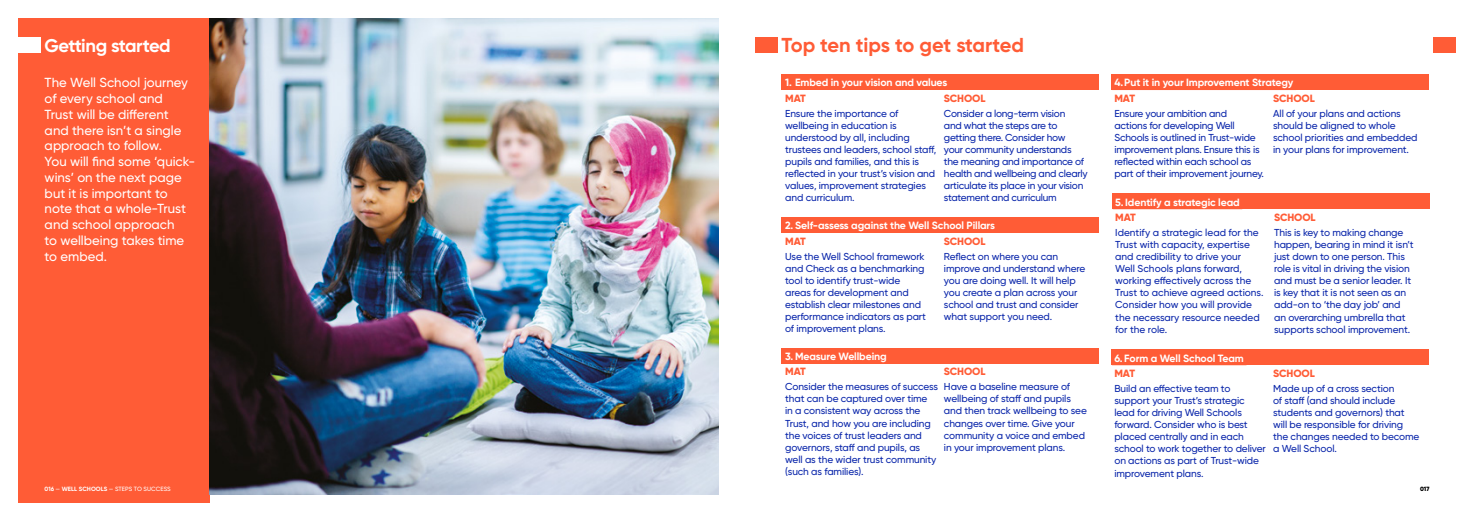
<style>
.page{position:relative;width:1474px;height:521px;background:#fff}
.page>*{position:absolute;margin:0;border:0;box-sizing:border-box;transform-origin:0 0}
.Heading_1_bold{font:700 20.12px "Gilroy";letter-spacing:-.01em;color:#ff5c36}
.Heading_1_bold-2{font:700 18.38px "Gilroy";letter-spacing:-.025em;color:#fff}
.gilroy_body{font:500 13.12px/15.8px "Gilroy";color:#fff}
.body{font:700 10.5px "Gilroy";letter-spacing:-.01em;color:#fff}
.body-2{font:800 10.5px "Gilroy";letter-spacing:-.01em;color:#ff5c36}
.body-3{font:500 10.06px/12.1px "Gilroy";letter-spacing:-.01em;color:#0a26aa}
.t1{font:500 6.12px "Gilroy";letter-spacing:.005em;color:#fff}
.t2{font:900 6.12px "Gilroy";color:#000}
.s1{font-weight:700}
</style>
<div class="page">
<div style="left:17px;top:17px;width:193px;height:487px;background:#ff5c36"></div>
<div style="left:0;top:37px;width:40px;height:16px;background:#fff"></div>
<div style="left:1433px;top:37px;width:40px;height:16px;background:#ff5c36"></div>
<div style="left:737px;top:37px;width:40px;height:16px;background:#ff5c36"></div>
<img style="left:210px;top:18px;width:509px;height:477px">
<div style="left:781px;top:74px;width:318px;height:16px;background:#ff5c36"></div>
<div style="left:1110px;top:74px;width:318px;height:16px;background:#ff5c36"></div>
<div style="left:1111px;top:194px;width:318px;height:15px;background:#ff5c36"></div>
<div style="left:781px;top:217px;width:318px;height:16px;background:#ff5c36"></div>
<div style="left:781px;top:348px;width:318px;height:15px;background:#ff5c36"></div>
<div style="left:782px;top:350px;width:107px;height:14px;background:#ff5c36"></div>
<div style="left:1110px;top:350px;width:318px;height:15px;background:#ff5c36"></div>
<div style="left:1456px;top:0;width:17px;height:521px;background:#fff"></div>
<div style="left:737px;top:0;width:17px;height:521px;background:#fff"></div>
<p class="Heading_1_bold-2" style="left:44px;top:34px;width:128px">Getting started</p>
<p class="Heading_1_bold" style="left:781px;top:32px;width:244px">Top ten tips to get started</p>
<p class="body" style="left:785px;top:76px;width:164px">1. Embed in your vision and values</p>
<p class="body-2" style="left:785px;top:91px;width:22px">MAT</p>
<p class="body-2" style="left:944px;top:91px;width:43px">SCHOOL</p>
<p class="body-3" style="left:785px;top:107px;width:153px">Ensure the importance of wellbeing in education is understood by all, including trustees and leaders, school staff, pupils and families, and this is reflected in your trust’s vision and values, improvement strategies and curriculum.</p>
<p class="body-3" style="left:944px;top:107px;width:145px">Consider a long-term vision<br>and what the steps are to getting there. Consider how<br>your community understands the meaning and importance of health and wellbeing and clearly articulate its place in your vision statement and curriculum</p>
<p class="gilroy_body" style="left:45px;top:75px;width:152px">The Well School journey of every school and<br>Trust will be different and there isn’t a single approach to follow.<br>You will find some ‘quick&shy;wins’ on the next page but it is important to note that a whole-Trust and school approach<br>to wellbeing takes time to embed.</p>
<p class="body" style="left:785px;top:219px;width:211px">2. Self-assess against the Well School Pillars</p>
<p class="body-2" style="left:785px;top:234px;width:22px">MAT</p>
<p class="body-2" style="left:944px;top:234px;width:43px">SCHOOL</p>
<p class="body-3" style="left:785px;top:250px;width:142px">Use the Well School framework and Check as a benchmarking tool to identify trust-wide areas for development and establish clear milestones and performance indicators as part of improvement plans.</p>
<p class="body-3" style="left:944px;top:250px;width:143px">Reflect on where you can improve and understand where you are doing well. It will help you create a plan across your school and trust and consider what support you need.</p>
<p class="body" style="left:785px;top:350px;width:103px">3. Measure Wellbeing</p>
<p class="body-2" style="left:785px;top:365px;width:22px">MAT</p>
<p class="body-2" style="left:944px;top:365px;width:43px">SCHOOL</p>
<p class="body-3" style="left:785px;top:381px;width:154px">Consider the measures of success that can be captured over time<br>in a consistent way across the<br>Trust, and how you are including the voices of trust leaders and governors, staff and pupils, as well as the wider trust community (such as families).</p>
<p class="body-3" style="left:944px;top:381px;width:144px">Have a baseline measure of wellbeing of staff and pupils and then track wellbeing to see changes over time. Give your community a voice and embed in your improvement plans.</p>
<p class="body" style="left:1114px;top:76px;width:180px">4.Put it in your Improvement Strategy</p>
<p class="body-2" style="left:1114px;top:91px;width:22px">MAT</p>
<p class="body-2" style="left:1273px;top:91px;width:43px">SCHOOL</p>
<p class="body-3" style="left:1114px;top:107px;width:151px">Ensure your ambition and<br>actions for developing Well<br>Schools is outlined in Trust-wide improvement plans. Ensure this is reflected within each school as part of their improvement journey.</p>
<p class="body-3" style="left:1273px;top:107px;width:146px">All of your plans and actions should be aligned to whole school priorities and embedded in your plans for improvement.</p>
<p class="body" style="left:1115px;top:195px;width:126px">5. Identify a strategic lead</p>
<p class="body-2" style="left:1115px;top:211px;width:22px">MAT</p>
<p class="body-2" style="left:1273px;top:211px;width:43px">SCHOOL</p>
<p class="body-3" style="left:1115px;top:226px;width:150px">Identify a strategic lead for the<br>Trust with capacity, expertise and credibility to drive your<br>Well Schools plans forward, working effectively across the<br>Trust to achieve agreed actions.<br>Consider how you will provide the necessary resource needed for the role.</p>
<p class="body-3" style="left:1273px;top:226px;width:141px">This is key to making change happen, bearing in mind it isn’t just down to one person. This role is vital in driving the vision and must be a senior leader. It is key that it is not seen as an add-on to ‘the day job’ and an overarching umbrella that supports school improvement.</p>
<p class="body" style="left:1114px;top:351px;width:131px">6. Form a Well School Team</p>
<p class="body-2" style="left:1114px;top:367px;width:22px">MAT</p>
<p class="body-2" style="left:1273px;top:367px;width:43px">SCHOOL</p>
<p class="body-3" style="left:1114px;top:382px;width:153px">Build an effective team to support your Trust’s strategic lead for driving Well Schools forward. Consider who is best placed centrally and in each school to work together to deliver on actions as part of Trust-wide improvement plans.</p>
<p class="body-3" style="left:1273px;top:382px;width:148px">Made up of a cross section<br>of staff (and should include students and governors) that will be responsible for driving the changes needed to become a Well School.</p>
<p class="t1" style="left:45px;top:485px;width:128px"><span class="s1">016</span> — <span class="s1">WELL SCHOOLS</span> — STEPS TO SUCCESS</p>
<p class="t2" style="left:1419px;top:484px;width:11px">017</p>
</div>
